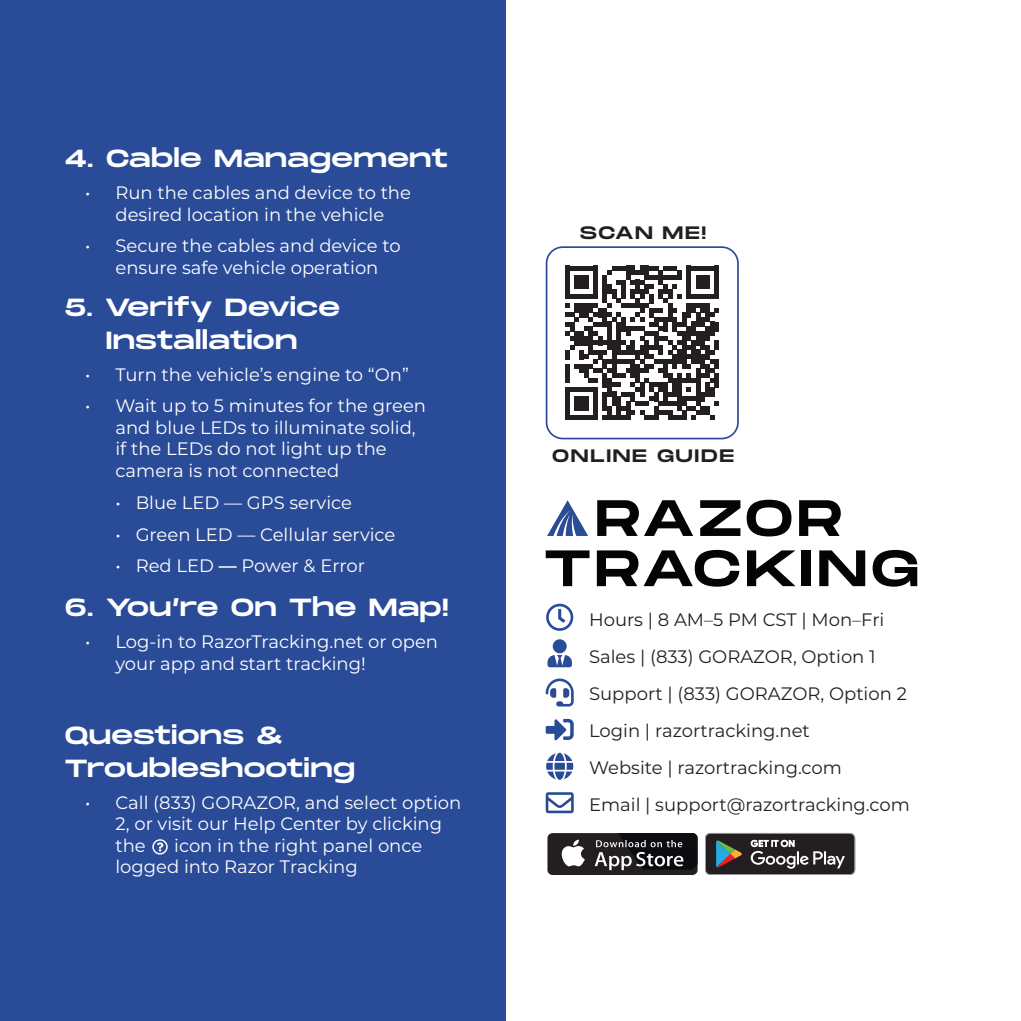
<style>
.page{position:relative;width:1021px;height:1021px;background:#fff}
.page>*{position:absolute;margin:0;border:0;box-sizing:border-box;transform-origin:0 0}
.t1{font:24.75px/32.4px "Monument Extended";letter-spacing:.01em;color:#fff;text-align:center}
.t2{font:18px/21.6px "Montserrat";color:#fff}
.t3{font:18px/37.1px "Montserrat";color:#231f20}
.t4{font:18px "Monument Extended";letter-spacing:.09em;color:#231f20}
.s1{font-weight:600}
.s2{font-weight:300}
</style>
<div class="page">
<div style="left:0;top:0;width:505px;height:1021px;background:#2a4b97"></div>
<svg style="left:546px;top:678px;width:27px;height:28px"></svg>
<svg style="left:546px;top:719px;width:27px;height:22px"></svg>
<svg style="left:546px;top:752px;width:27px;height:28px"></svg>
<svg style="left:546px;top:603px;width:27px;height:28px"></svg>
<svg style="left:546px;top:792px;width:27px;height:21px"></svg>
<svg style="left:547px;top:639px;width:25px;height:28px"></svg>
<svg style="left:705px;top:833px;width:150px;height:42px;background:#464445"></svg>
<svg style="left:547px;top:833px;width:150px;height:42px"></svg>
<div style="left:548px;top:834px;width:148px;height:40px;background:#231f20;border-radius:4px"></div>
<svg style="left:561px;top:839px;width:24px;height:27px"></svg>
<img style="left:617px;top:833px;width:80px;height:32px">
<img style="left:618px;top:834px;width:78px;height:35px">
<svg style="left:594px;top:840px;width:89px;height:30px"></svg>
<svg style="left:546px;top:550px;width:43px;height:36px"></svg>
<svg style="left:597px;top:550px;width:142px;height:36px"></svg>
<svg style="left:747px;top:550px;width:48px;height:36px"></svg>
<div style="left:801px;top:550px;width:10px;height:36px;background:#040503"></div>
<svg style="left:819px;top:550px;width:46px;height:36px"></svg>
<svg style="left:872px;top:550px;width:45px;height:36px"></svg>
<svg style="left:547px;top:500px;width:41px;height:36px"></svg>
<svg style="left:597px;top:500px;width:96px;height:36px"></svg>
<svg style="left:700px;top:500px;width:40px;height:36px"></svg>
<svg style="left:746px;top:500px;width:45px;height:36px"></svg>
<svg style="left:799px;top:500px;width:41px;height:36px"></svg>
<svg style="left:152px;top:839px;width:16px;height:15px"></svg>
<svg style="left:565px;top:266px;width:154px;height:154px"></svg>
<div style="left:546px;top:246px;width:193px;height:193px;border:2px solid #2a4b97;border-radius:16px"></div>
<h1 class="t1" style="left:65px;top:142px;width:384px">4. Cable Management</h1>
<p class="t2" style="left:85px;top:181px;width:327px;text-align:center">• Run the cables and device to the desired location in the vehicle</p>
<p class="t2" style="left:85px;top:235px;width:317px;text-align:center">• Secure the cables and device to ensure safe vehicle operation</p>
<h1 class="t1" style="left:65px;top:291px;width:277px">5. Verify Device<br>Installation</h1>
<p class="t2" style="left:85px;top:363px;width:325px">• Turn the vehicle’s engine to “On”</p>
<p class="t2" style="left:115px;top:394px;width:312px;text-indent:-30px">• Wait up to 5 minutes for the green and blue LEDs to illuminate solid, if the LEDs do not light up the camera is not connected</p>
<p class="t2" style="left:115px;top:491px;width:238px">• Blue LED — GPS service</p>
<p class="t2" style="left:115px;top:522px;width:281px">• Green LED — Cellular service</p>
<p class="t2" style="left:115px;top:554px;width:251px">• Red LED <span class="s1">—</span> Power &amp; Error</p>
<h1 class="t1" style="left:65px;top:591px;width:385px">6. You’re On The Map!</h1>
<p class="t2" style="left:115px;top:630px;width:324px;text-indent:-30px">• Log-in to RazorTracking.net or open your app and start tracking!</p>
<h1 class="t1" style="left:65px;top:719px;width:292px;text-align:left">Questions &amp;<br>Troubleshooting</h1>
<p class="t2" style="left:115px;top:790px;width:347px;text-indent:-30px">• Call (833) GORAZOR, and select option<br>2, or visit our Help Center by clicking the</p>
<p class="t2" style="left:115px;top:834px;width:308px;text-indent:59px">icon in the right panel once logged into Razor Tracking</p>
<p class="t4" style="left:580px;top:219px;width:128px">SCAN ME!</p>
<p class="t4" style="left:552px;top:442px;width:183px">ONLINE GUIDE</p>
<p class="t3" style="left:589px;top:600px;width:322px">Hours | 8 AM<span class="s2">–</span>5 PM CST | Mon<span class="s2">–</span>Fri<br>Sales | (833) GORAZOR, Option 1<br>Support | (833) GORAZOR, Option 2<br>Login | razortracking.net<br>Website | razortracking.com<br>Email | support@razortracking.com</p>
</div>
